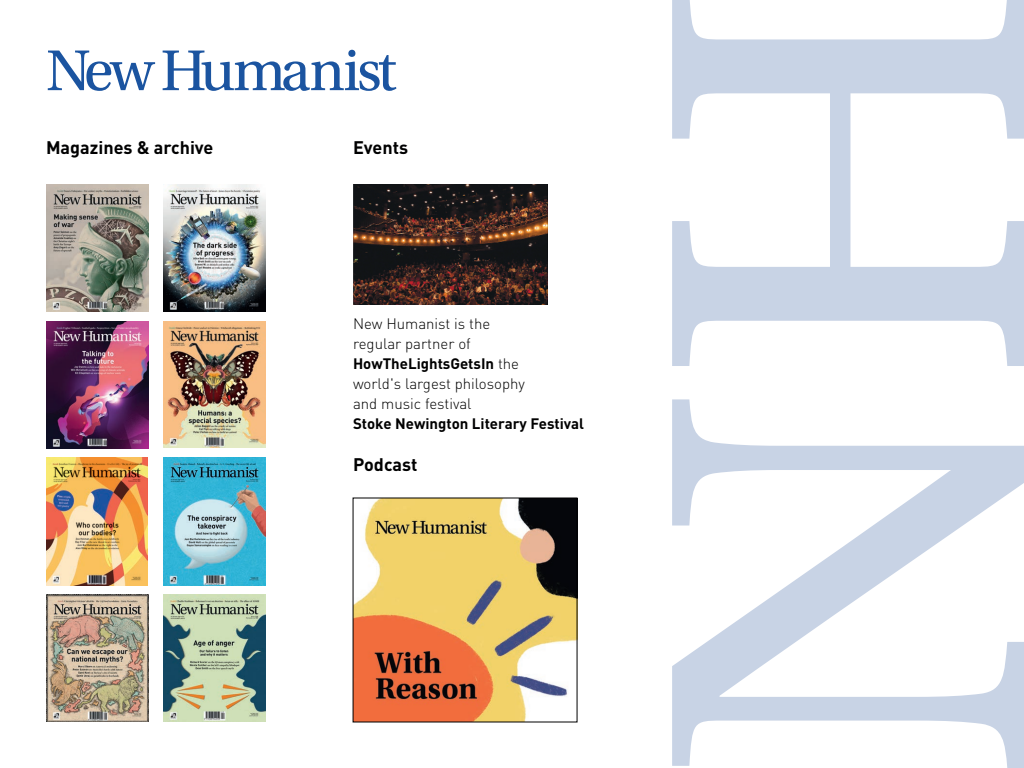
<style>
.page{position:relative;width:1024px;height:768px;background:#fff}
.page>*{position:absolute;margin:0;border:0;box-sizing:border-box;transform-origin:0 0}
.t1{font:60.7px "Utopia Std";letter-spacing:-.055em;color:#1b54a0}
.t2{font:700 18px "DINOT";color:#000001}
.t3{font:300 15px/20px "DINOT";color:#000001}
.t4{font:700 15px "DINOT";color:#000001}
.s1{font-weight:700}
</style>
<div class="page">
<svg style="left:672px;top:0;width:352px;height:768px"></svg>
<img style="left:164px;top:595px;width:101px;height:127px">
<img style="left:47px;top:595px;width:102px;height:127px">
<img style="left:164px;top:458px;width:101px;height:127px">
<img style="left:46px;top:458px;width:102px;height:127px">
<img style="left:164px;top:321px;width:101px;height:127px">
<img style="left:47px;top:321px;width:101px;height:127px">
<img style="left:164px;top:184px;width:101px;height:127px">
<img style="left:46px;top:184px;width:102px;height:127px">
<img style="left:353px;top:184px;width:194px;height:121px">
<img style="left:355px;top:500px;width:220px;height:220px">
<div style="left:353px;top:498px;width:224px;height:224px;border:1px solid #000001"></div>
<h1 class="t1" style="left:46px;top:38px;width:352px">New Humanist</h1>
<p class="t2" style="left:46px;top:135px;width:169px">Magazines &amp; archive</p>
<p class="t2" style="left:353px;top:135px;width:57px">Events</p>
<p class="t3" style="left:353px;top:313px;width:174px">New Humanist is the regular partner of<br><span class="s1">HowTheLightsGetsIn</span> the world's largest philosophy and music festival</p>
<p class="t4" style="left:353px;top:413px;width:232px">Stoke Newington Literary Festival</p>
<p class="t2" style="left:353px;top:453px;width:66px">Podcast</p>
</div>
